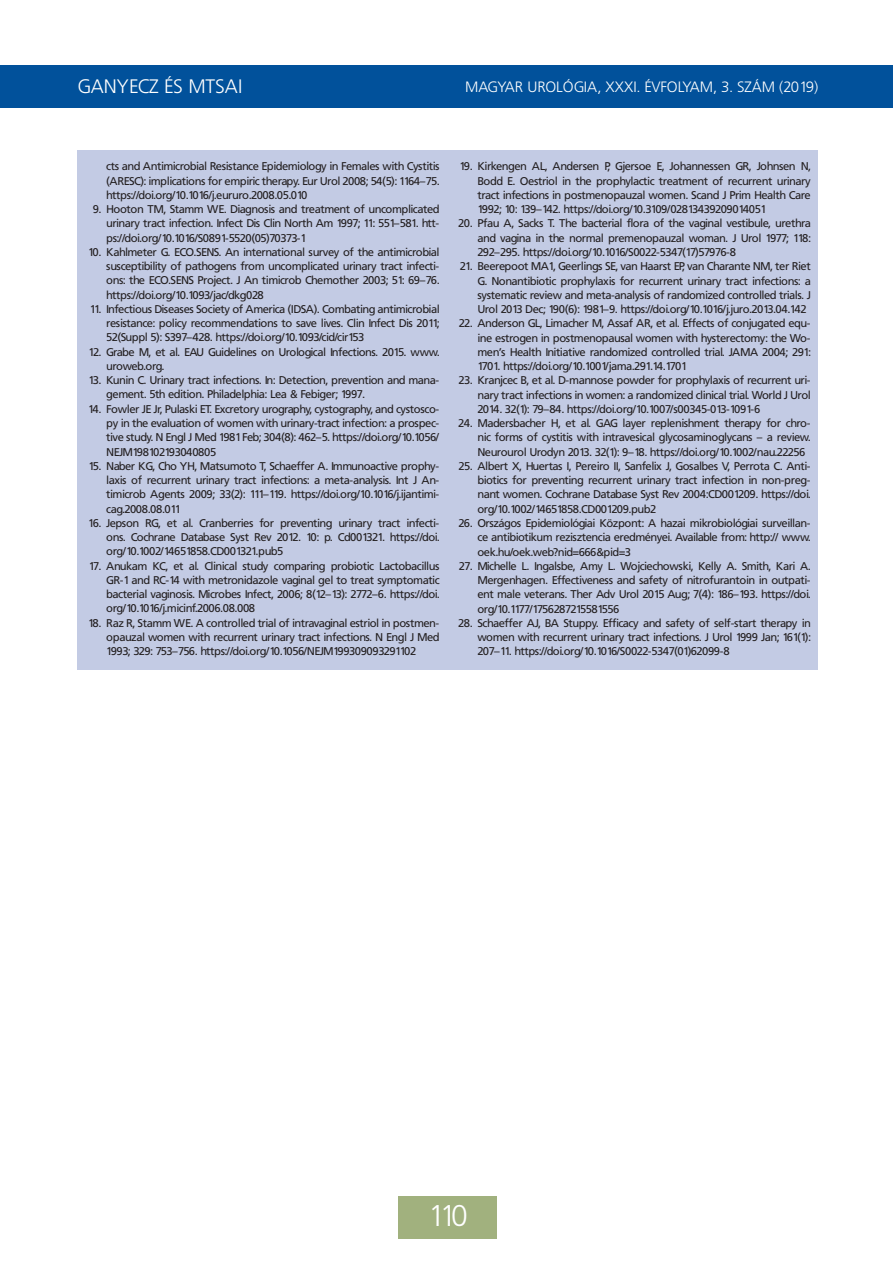
<style>
.page{position:relative;width:893px;height:1264px;background:#fff}
.page>*{position:absolute;margin:0;border:0;box-sizing:border-box;transform-origin:0 0}
.t1{font:30px "Frutiger Lt PFL";color:#fff}
.t2{font:19.5px "Frutiger Lt PFL";letter-spacing:.04em;color:#fff}
.t3{font:15px "Frutiger Lt PFL";letter-spacing:.04em;color:#fff}
.t4{font:11.25px/14.2px "Frutiger PFL";color:#231f20;text-align:justify}
</style>
<div class="page">
<div style="left:0;top:65px;width:892px;height:42px;background:#01519b"></div>
<div style="left:398px;top:1196px;width:99px;height:42px;background:#a1b17e"></div>
<div style="left:77px;top:150px;width:740px;height:519px;background:#c3cbe4"></div>
<h2 class="t2" style="left:77px;top:76px;width:165px">GANYECZ ÉS MTSAI</h2>
<h3 class="t3" style="left:465px;top:78px;width:354px">MAGYAR UROLÓGIA, XXXI. ÉVFOLYAM, 3. SZÁM (2019)</h3>
<h2 class="t2" style="left:77px;top:76px;width:90px">ROVATCÍM</h2>
<h3 class="t3" style="left:415px;top:78px;width:404px">MAGYAR UROLÓGIA, XXX . ÉVFOLYAM, 3. SZÁM (2019): 110–×.</h3>
<p class="t4" style="left:106px;top:159px;width:334px">cts and Antimicrobial Resistance Epidemiology in Females with Cystitis (ARESC): implications for empiric therapy. Eur Urol 2008; 54(5): 1164–75. https://doi.org/10.1016/j.eururo.2008.05.010</p>
<p class="t4" style="left:106px;top:202px;width:334px;text-indent:-14px">9. Hooton TM, Stamm WE. Diagnosis and treatment of uncomplicated urinary tract infection. Infect Dis Clin North Am 1997; 11: 551–581. htt&shy;ps://doi.org/10.1016/S0891-5520(05)70373-1</p>
<p class="t4" style="left:106px;top:245px;width:334px;text-indent:-18px">10. Kahlmeter G. ECO.SENS. An international survey of the antimicrobial susceptibility of pathogens from uncomplicated urinary tract infecti&shy;ons: the ECO.SENS Project. J An timicrob Chemother 2003; 51: 69–76. https://doi.org/10.1093/jac/dkg028</p>
<p class="t4" style="left:106px;top:302px;width:334px;text-indent:-17px">11. Infectious Diseases Society of America (IDSA). Combating antimicrobial resistance: policy recommendations to save lives. Clin Infect Dis 2011; 52(Suppl 5): S397–428. https://doi.org/10.1093/cid/cir153</p>
<p class="t4" style="left:106px;top:344px;width:334px;text-indent:-18px">12. Grabe M, et al. EAU Guidelines on Urological Infections. 2015. www. uroweb.org.</p>
<p class="t4" style="left:106px;top:373px;width:334px;text-indent:-18px">13. Kunin C. Urinary tract infections. In: Detection, prevention and mana&shy;gement. 5th edition. Philadelphia: Lea &amp; Febiger; 1997.</p>
<p class="t4" style="left:106px;top:402px;width:334px;text-indent:-18px">14. Fowler JE Jr, Pulaski ET. Excretory urography, cystography, and cystosco&shy;py in the evaluation of women with urinary-tract infection: a prospec&shy;tive study. N Engl J Med 1981 Feb; 304(8): 462–5. https://doi.org/10.1056/ NEJM198102193040805</p>
<p class="t4" style="left:106px;top:459px;width:334px;text-indent:-18px">15. Naber KG, Cho YH, Matsumoto T, Schaeffer A. Immunoactive prophy&shy;laxis of recurrent urinary tract infections: a meta-analysis. Int J An&shy;timicrob Agents 2009; 33(2): 111–119. https://doi.org/10.1016/j.ijantimi&shy;cag.2008.08.011</p>
<p class="t4" style="left:106px;top:516px;width:334px;text-indent:-18px">16. Jepson RG, et al. Cranberries for preventing urinary tract infecti&shy;ons. Cochrane Database Syst Rev 2012. 10: p. Cd001321. https://doi. org/10.1002/14651858.CD001321.pub5</p>
<p class="t4" style="left:106px;top:558px;width:334px;text-indent:-17px">17. Anukam KC, et al. Clinical study comparing probiotic Lactobacillus GR-1 and RC-14 with metronidazole vaginal gel to treat symptomatic bacterial vaginosis. Microbes Infect, 2006; 8(12–13): 2772–6. https://doi. org/10.1016/j.micinf.2006.08.008</p>
<p class="t4" style="left:106px;top:615px;width:334px;text-indent:-18px">18. Raz R, Stamm WE. A controlled trial of intravaginal estriol in postmen&shy;opauzal women with recurrent urinary tract infections. N Engl J Med 1993; 329: 753–756. https://doi.org/10.1056/NEJM199309093291102</p>
<p class="t4" style="left:477px;top:159px;width:334px;text-indent:-18px">19. Kirkengen AL, Andersen P, Gjersoe E, Johannessen GR, Johnsen N, Bodd E. Oestriol in the prophylactic treatment of recurrent urinary tract infections in postmenopauzal women. Scand J Prim Health Care 1992; 10: 139–142. https://doi.org/10.3109/02813439209014051</p>
<p class="t4" style="left:477px;top:216px;width:334px;text-indent:-19px">20. Pfau A, Sacks T. The bacterial flora of the vaginal vestibule, urethra and vagina in the normal premenopauzal woman. J Urol 1977; 118:<br>292–295. https://doi.org/10.1016/S0022-5347(17)57976-8</p>
<p class="t4" style="left:477px;top:259px;width:334px;text-indent:-18px">21. Beerepoot MA1, Geerlings SE, van Haarst EP, van Charante NM, ter Riet G. Nonantibiotic prophylaxis for recurrent urinary tract infections: a systematic review and meta-analysis of randomized controlled trials. J Urol 2013 Dec; 190(6): 1981–9. https://doi.org/10.1016/j.juro.2013.04.142</p>
<p class="t4" style="left:477px;top:316px;width:334px;text-indent:-19px">22. Anderson GL, Limacher M, Assaf AR, et al. Effects of conjugated equ&shy;ine estrogen in postmenopausal women with hysterectomy: the Wo&shy;men’s Health Initiative randomized controlled trial. JAMA 2004; 291:<br>1701. https://doi.org/10.1001/jama.291.14.1701</p>
<p class="t4" style="left:477px;top:373px;width:334px;text-indent:-19px">23. Kranjcec B, et al. D-mannose powder for prophylaxis of recurrent uri&shy;nary tract infections in women: a randomized clinical trial. World J Urol 2014. 32(1): 79–84. https://doi.org/10.1007/s00345-013-1091-6</p>
<p class="t4" style="left:477px;top:416px;width:334px;text-indent:-19px">24. Madersbacher H, et al. GAG layer replenishment therapy for chro&shy;nic forms of cystitis with intravesical glycosaminoglycans – a review.<br>Neurourol Urodyn 2013. 32(1): 9–18. https://doi.org/10.1002/nau.22256</p>
<p class="t4" style="left:477px;top:459px;width:334px;text-indent:-19px">25. Albert X, Huertas I, Pereiro II, Sanfelix J, Gosalbes V, Perrota C. Anti&shy;biotics for preventing recurrent urinary tract infection in non-preg&shy;nant women. Cochrane Database Syst Rev 2004:CD001209. https://doi. org/10.1002/14651858.CD001209.pub2</p>
<p class="t4" style="left:477px;top:516px;width:334px;text-indent:-19px">26. Országos Epidemiológiai Központ: A hazai mikrobiológiai surveillan&shy;ce antibiotikum rezisztencia eredményei. Available from: http:// www. oek.hu/oek.web?nid=666&amp;pid=3</p>
<p class="t4" style="left:477px;top:558px;width:334px;text-indent:-18px">27. Michelle L. Ingalsbe, Amy L. Wojciechowski, Kelly A. Smith, Kari A.<br>Mergenhagen. Effectiveness and safety of nitrofurantoin in outpati&shy;ent male veterans. Ther Adv Urol 2015 Aug; 7(4): 186–193. https://doi. org/10.1177/1756287215581556</p>
<p class="t4" style="left:477px;top:615px;width:334px;text-indent:-19px">28. Schaeffer AJ, BA Stuppy. Efficacy and safety of self-start therapy in women with recurrent urinary tract infections. J Urol 1999 Jan; 161(1):<br>207–11. https://doi.org/10.1016/S0022-5347(01)62099-8</p>
<h1 class="t1" style="left:428px;top:1198px;width:40px">110</h1>
</div>
